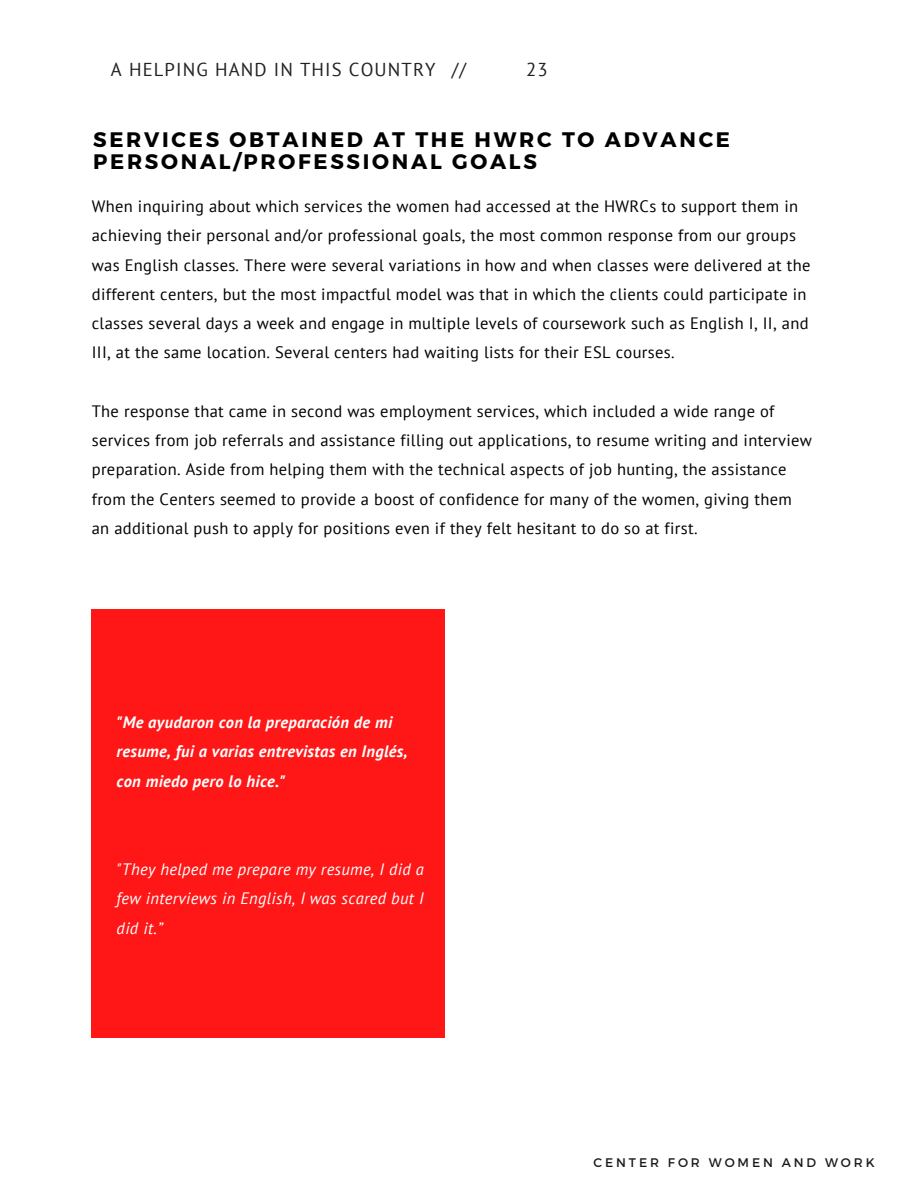
<style>
.page{position:relative;width:918px;height:1188px;background:#fff}
.page>*{position:absolute;margin:0;border:0;box-sizing:border-box;transform-origin:0 0}
.t1{font:700 21px/22.5px "Montserrat";letter-spacing:.13em;color:#000}
.t2{font:18.6px "PT Sans";letter-spacing:.06em;color:#222}
.t3{font:16.5px/29.2px "PT Sans";letter-spacing:.02em;color:#000}
.t4{font:italic 700 16.5px/29.2px "PT Sans";letter-spacing:.02em;color:#fff}
.t5{font:italic 16.5px/29.2px "PT Sans";letter-spacing:.02em;color:#fff;text-align:justify}
.t6{font:12.45px "Montserrat";letter-spacing:.23em;color:#1a1b1a}
</style>
<div class="page">
<div style="left:92px;top:609px;width:353px;height:429px;background:#ff1616"></div>
<p class="t2" style="left:111px;top:57px;width:357px">A HELPING HAND IN THIS COUNTRY //</p>
<p class="t2" style="left:526px;top:57px;width:23px">23</p>
<p class="t1" style="left:93px;top:127px;width:638px">SERVICES OBTAINED AT THE HWRC TO ADVANCE<br>PERSONAL/PROFESSIONAL GOALS</p>
<p class="t3" style="left:92px;top:191px;width:720px">When inquiring about which services the women had accessed at the HWRCs to support them in achieving their personal and/or professional goals, the most common response from our groups was English classes. There were several variations in how and when classes were delivered at the different centers, but the most impactful model was that in which the clients could participate in classes several days a week and engage in multiple levels of coursework such as English I, II, and III, at the same location. Several centers had waiting lists for their ESL courses.</p>
<p class="t3" style="left:92px;top:396px;width:722px">The response that came in second was employment services, which included a wide range of services from job referrals and assistance filling out applications, to resume writing and interview preparation. Aside from helping them with the technical aspects of job hunting, the assistance from the Centers seemed to provide a boost of confidence for many of the women, giving them an additional push to apply for positions even if they felt hesitant to do so at first.</p>
<p class="t4" style="left:117px;top:707px;width:292px">"Me ayudaron con la preparación de mi resume, fui a varias entrevistas en Inglés, con miedo pero lo hice."</p>
<p class="t5" style="left:117px;top:854px;width:309px">"They helped me prepare my resume, I did a few interviews in English, I was scared but I did it.”</p>
<p class="t6" style="left:594px;top:1155px;width:283px">CENTER FOR WOMEN AND WORK</p>
</div>
